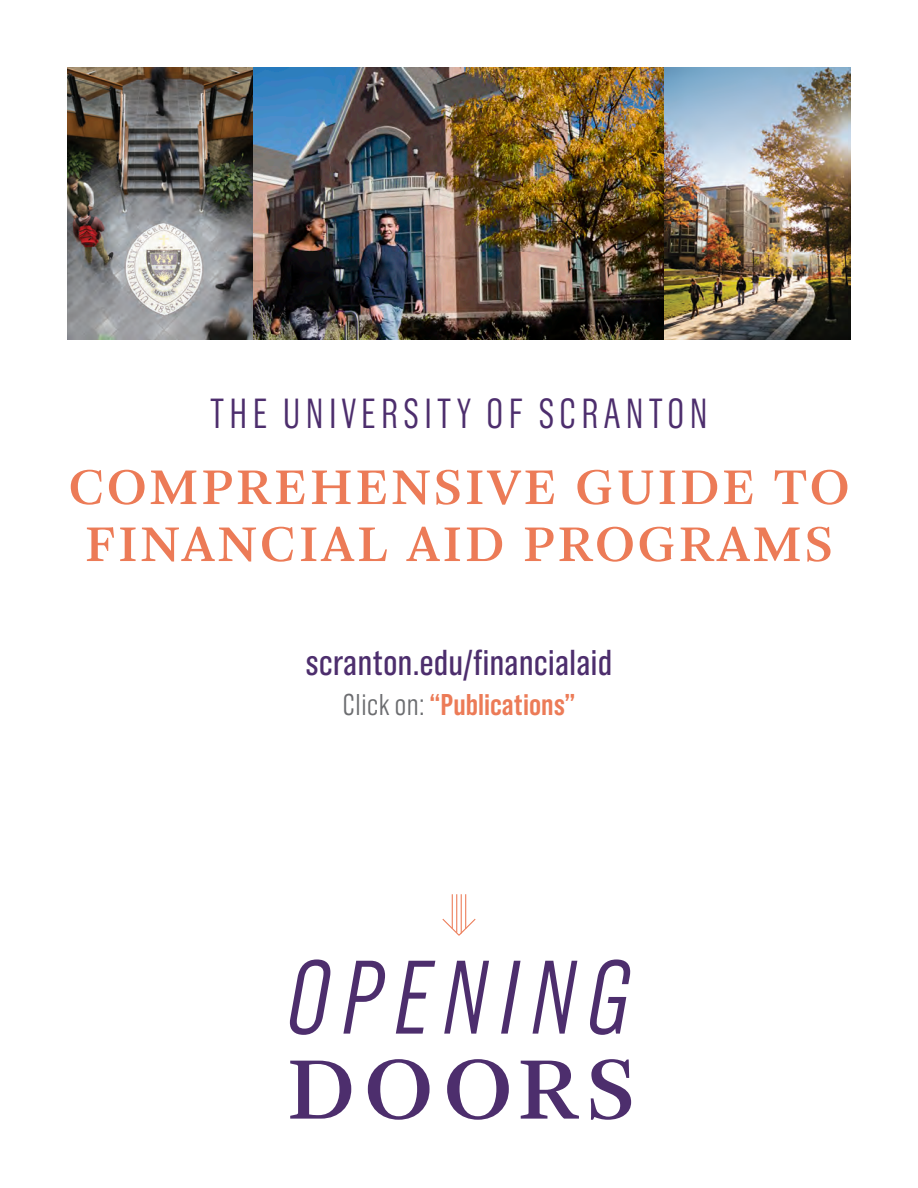
<style>
.page{position:relative;width:918px;height:1188px;background:#fff}
.page>*{position:absolute;margin:0;border:0;box-sizing:border-box;transform-origin:0 0}
.t1{font:italic 300 104.1px "Grotzec Cond";letter-spacing:.09em;color:#4d2e6d}
.t2{font:93.45px "Arnhem Pro";letter-spacing:.1em;color:#4d2e6d}
.t3{font:54px "Arnhem Pro";letter-spacing:.06em;color:#ec7b57}
.t4{font:300 42px "Grotzec Cond";letter-spacing:.1em;color:#4d2e6d}
.t5{font:36px "Grotzec Cond";color:#4d2e6d}
.t6{font:600 30px "Grotzec Cond";color:#ec7b57}
.s1{font-weight:300;color:#6c6d70}
</style>
<div class="page">
<img style="left:68px;top:68px;width:782px;height:272px">
<hr style="left:456px;top:894px;width:1px;height:39px;background:#ec7b57">
<hr style="left:461px;top:894px;width:1px;height:39px;background:#ec7b57">
<hr style="left:465px;top:894px;width:1px;height:35px;background:#ec7b57">
<hr style="left:452px;top:894px;width:1px;height:34px;background:#ec7b57">
<svg style="left:442px;top:918px;width:34px;height:18px"></svg>
<p class="t4" style="left:210px;top:390px;width:500px">THE UNIVERSITY OF SCRANTON</p>
<p class="t3" style="left:69px;top:452px;width:782px">COMPREHENSIVE GUIDE TO</p>
<p class="t3" style="left:85px;top:509px;width:749px">FINANCIAL AID PROGRAMS</p>
<p class="t5" style="left:305px;top:642px;width:309px">scranton.edu/financialaid</p>
<p class="t6" style="left:343px;top:687px;width:234px"><span class="s1">Click on:</span>“Publications”</p>
<p class="t1" style="left:286px;top:939px;width:347px">OPENING</p>
<p class="t2" style="left:287px;top:1029px;width:350px">DOORS</p>
</div>
